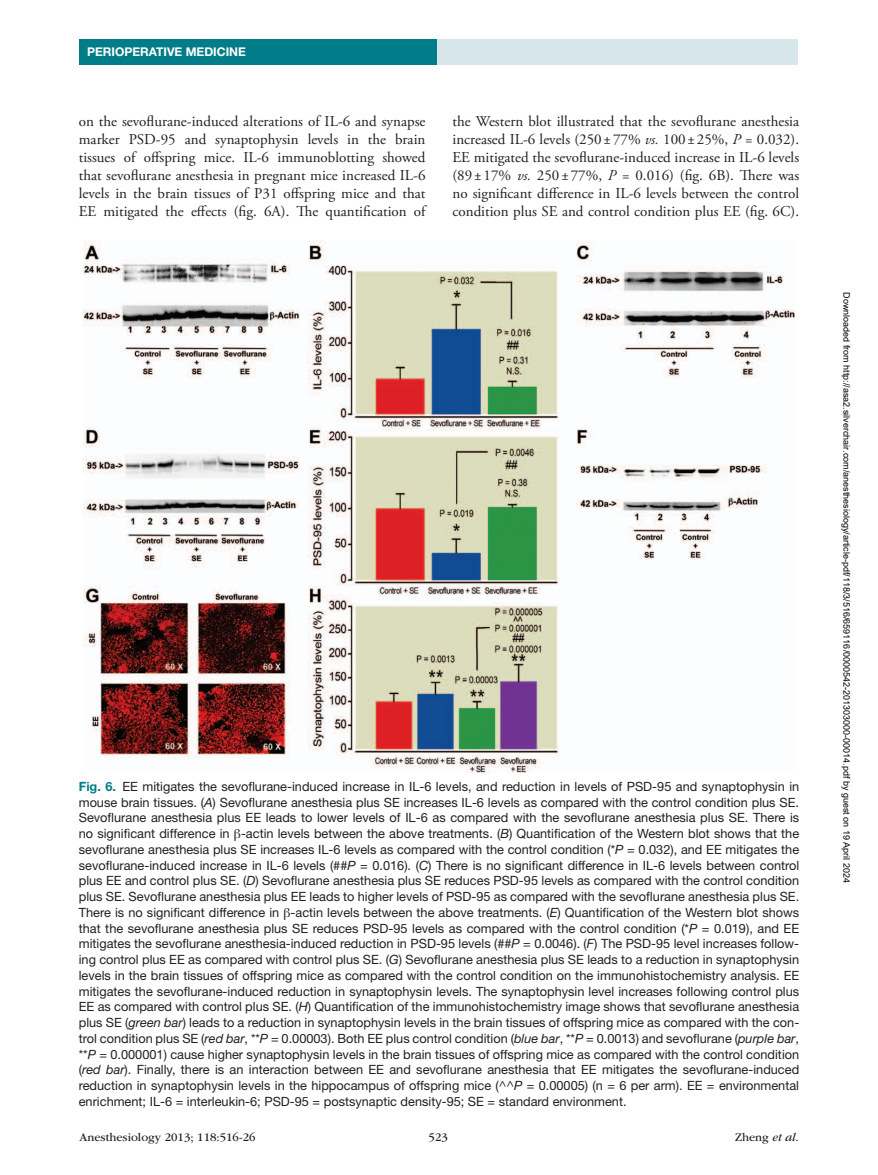
<style>
.page{position:relative;width:878px;height:1175px;background:#fff}
.page>*{position:absolute;margin:0;border:0;box-sizing:border-box;transform-origin:0 0}
.t1{font:15px/18px "Adobe Garamond Pro";color:#231f20;text-align:justify}
.t2{font:12.75px/15.8px "Helvetica Neue LT Std";color:#231f20;text-align:justify}
.t3{font:12px "ITC Garamond Std";color:#231f20}
.t4{font:700 12px "Helvetica Neue LT Std";color:#fff}
.t5{font:9px "Arial";color:#000}
.s1{font-style:italic}
.s2{font-weight:700;color:#007d88}
.s3{font-family:"Gandhari Unicode"}
</style>
<div class="page">
<div style="left:432px;top:39px;width:365px;height:26px;background:#d6e6ea"></div>
<div style="left:79px;top:39px;width:357px;height:25px;background:#007d88"></div>
<img style="left:83px;top:240px;width:711px;height:532px">
<p class="t4" style="left:87px;top:44px;width:24px">PERIOP</p>
<p class="t4" style="left:132px;top:44px;width:16px">ERATI</p>
<p class="t4" style="left:167px;top:44px;width:54px">VE MEDICIN</p>
<p class="t4" style="left:238px;top:44px;width:9px">E</p>
<p class="t1" style="left:79px;top:113px;width:348px">on the sevoflurane-induced alterations of IL-6 and synapse marker PSD-95 and synaptophysin levels in the brain tissues of offspring mice. IL-6 immunoblotting showed that sevoflurane anesthesia in pregnant mice increased IL-6 levels in the brain tissues of P31 offspring mice and that EE mitigated the effects (fig. 6A). The quantification of</p>
<p class="t1" style="left:452px;top:113px;width:348px">the Western blot illustrated that the sevoflurane anesthesia increased IL-6 levels (250 ±77% <span class="s1">vs.</span> 100 ± 25%, <span class="s1">P</span> = 0.032).<br>EE mitigated the sevoflurane-induced increase in IL-6 levels (89± 17% <span class="s1">vs.</span> 250 ±77%, <span class="s1">P</span> = 0.016) (fig. 6B). There was no significant difference in IL-6 levels between the control condition plus SE and control condition plus EE (fig. 6C).</p>
<p class="t2" style="left:79px;top:778px;width:722px"><span class="s2">FIG. 6.</span> EE mitigates the sevoflurane-induced increase in IL-6 levels, and reduction in levels of PSD-95 and synaptophysin in mouse brain tissues. (<span class="s1">A</span>) Sevoflurane anesthesia plus SE increases IL-6 levels as compared with the control condition plus SE.<br>Sevoflurane anesthesia plus EE leads to lower levels of IL-6 as compared with the sevoflurane anesthesia plus SE. There is no significant difference in <span class="s3">β</span>-actin levels between the above treatments. (<span class="s1">B</span>) Quantification of the Western blot shows that the sevoflurane anesthesia plus SE increases IL-6 levels as compared with the control condition (*<span class="s1">P</span> = 0.032), and EE mitigates the sevoflurane-induced increase in IL-6 levels (##<span class="s1">P</span> = 0.016). (<span class="s1">C</span>) There is no significant difference in IL-6 levels between control plus EE and control plus SE. (<span class="s1">D</span>) Sevoflurane anesthesia plus SE reduces PSD-95 levels as compared with the control condition plus SE. Sevoflurane anesthesia plus EE leads to higher levels of PSD-95 as compared with the sevoflurane anesthesia plus SE.<br>There is no significant difference in <span class="s3">β</span>-actin levels between the above treatments. (<span class="s1">E</span>) Quantification of the Western blot shows that the sevoflurane anesthesia plus SE reduces PSD-95 levels as compared with the control condition (*<span class="s1">P</span> = 0.019), and EE mitigates the sevoflurane anesthesia-induced reduction in PSD-95 levels (##<span class="s1">P</span> = 0.0046). (<span class="s1">F</span>) The PSD-95 level increases follow&shy;ing control plus EE as compared with control plus SE. (<span class="s1">G</span>) Sevoflurane anesthesia plus SE leads to a reduction in synaptophysin levels in the brain tissues of offspring mice as compared with the control condition on the immunohistochemistry analysis. EE mitigates the sevoflurane-induced reduction in synaptophysin levels. The synaptophysin level increases following control plus EE as compared with control plus SE. (<span class="s1">H</span>) Quantification of the immunohistochemistry image shows that sevoflurane anesthesia plus SE (<span class="s1">green bar</span>) leads to a reduction in synaptophysin levels in the brain tissues of offspring mice as compared with the con&shy;trol condition plus SE (<span class="s1">red bar</span>, **<span class="s1">P</span> = 0.00003). Both EE plus control condition (<span class="s1">blue bar</span>, **<span class="s1">P</span> = 0.0013) and sevoflurane (<span class="s1">purple bar</span>, **<span class="s1">P</span> = 0.000001) cause higher synaptophysin levels in the brain tissues of offspring mice as compared with the control condition (<span class="s1">red bar</span>). Finally, there is an interaction between EE and sevoflurane anesthesia that EE mitigates the sevoflurane-induced reduction in synaptophysin levels in the hippocampus of offspring mice (^^<span class="s1">P</span> = 0.00005) (n = 6 per arm). EE = environmental enrichment; IL-6 = interleukin-6; PSD-95 = postsynaptic density-95; SE = standard environment.</p>
<p class="t3" style="left:80px;top:1130px;width:177px">Anesthesiology 2013; 118:516-26</p>
<p class="t3" style="left:428px;top:1130px;width:21px">523</p>
<p class="t3" style="left:734px;top:1130px;width:66px">Zheng <span class="s1">et al</span>.</p>
<p class="t5" style="left:850px;top:292px;width:592px;rotate:90deg">Downloaded from http://asa2.silverchair.com/anesthesiology/article-pdf/118/3/516/659116/0000542-201303000-00014.pdf by guest on 19 April 2024</p>
</div>
